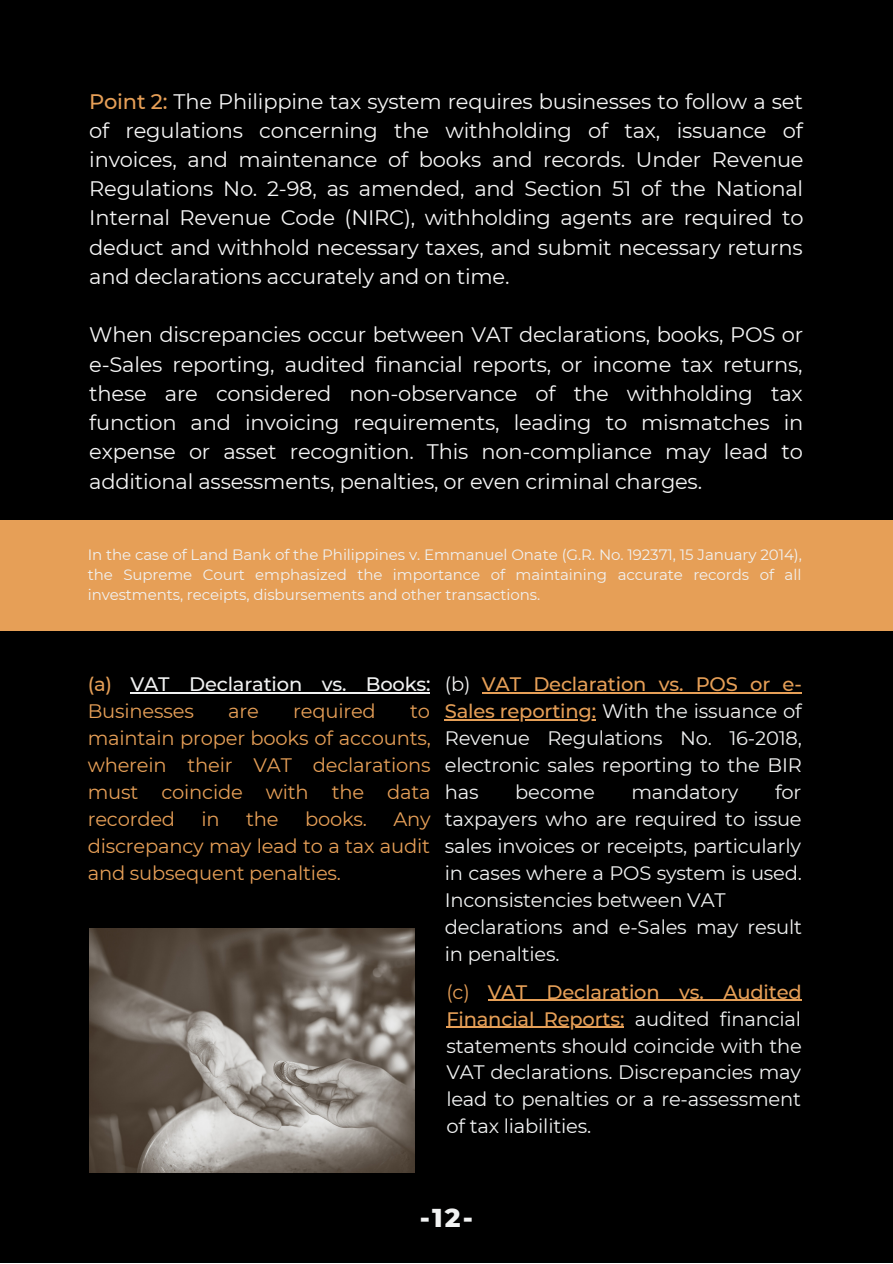
<style>
.page{position:relative;width:893px;height:1264px;background:#fff}
.page>*{position:absolute;margin:0;border:0;box-sizing:border-box;transform-origin:0 0}
.t1{font:800 26.4px "Montserrat";color:#f1f2f2}
.t2{font:21px/29.2px "Montserrat";letter-spacing:-.01em;color:#f6f6f6;text-align:justify}
.t3{font:19.5px/27px "Montserrat";letter-spacing:-.01em;color:#f1f2f2;text-align:justify}
.t4{font:19.5px/27px "Montserrat";letter-spacing:-.01em;color:#e69f57;text-align:justify}
.t5{font:500 19.5px/27px "Montserrat";letter-spacing:-.01em;color:#f1f2f2}
.t6{font:15px/20.2px "Montserrat";letter-spacing:-.005em;color:#f1f2f2;text-align:justify}
.s1{font-weight:500;color:#e69f57}
.s2{color:#e69f57}
.s3{font-weight:400;color:#e69f57}
</style>
<div class="page">
<div style="left:0;top:0;width:892px;height:1262px;background:#000"></div>
<div style="left:0;top:520px;width:892px;height:111px;background:#e69f57"></div>
<img style="left:89px;top:928px;width:325px;height:244px">
<hr style="left:130px;top:692px;width:300px;height:1px;background:#f1f2f2">
<hr style="left:482px;top:692px;width:319px;height:1px;background:#e69f57">
<hr style="left:445px;top:719px;width:151px;height:1px;background:#e69f57">
<hr style="left:488px;top:999px;width:313px;height:1px;background:#e69f57">
<hr style="left:446px;top:1026px;width:178px;height:1px;background:#e69f57">
<p class="t2" style="left:89px;top:86px;width:715px"><span class="s1">Point 2:</span> The Philippine tax system requires businesses to follow a set of regulations concerning the withholding of tax, issuance of invoices, and maintenance of books and records. Under Revenue Regulations No. 2-98, as amended, and Section 51 of the National Internal Revenue Code (NIRC), withholding agents are required to deduct and withhold necessary taxes, and submit necessary returns and declarations accurately and on time.</p>
<p class="t2" style="left:89px;top:320px;width:715px">When discrepancies occur between VAT declarations, books, POS or e-Sales reporting, audited financial reports, or income tax returns, these are considered non-observance of the withholding tax function and invoicing requirements, leading to mismatches in expense or asset recognition. This non-compliance may lead to additional assessments, penalties, or even criminal charges.</p>
<p class="t6" style="left:88px;top:544px;width:715px">In the case of Land Bank of the Philippines v. Emmanuel Onate (G.R. No. 192371, 15 January 2014), the Supreme Court emphasized the importance of maintaining accurate records of all investments, receipts, disbursements and other transactions.</p>
<p class="t5" style="left:88px;top:670px;width:344px"><span class="s2">(a)</span> VAT Declaration vs. Books:<br><span class="s3">Businesses</span></p>
<p class="t4" style="left:228px;top:697px;width:32px">are</p>
<p class="t4" style="left:293px;top:697px;width:84px">required</p>
<p class="t4" style="left:88px;top:697px;width:344px;text-indent:322px">to maintain proper books of accounts, wherein their VAT declarations must coincide with the data recorded</p>
<p class="t4" style="left:201px;top:805px;width:20px">in</p>
<p class="t4" style="left:246px;top:805px;width:34px">the</p>
<p class="t4" style="left:305px;top:805px;width:64px">books.</p>
<p class="t4" style="left:88px;top:805px;width:344px;text-indent:305px">Any discrepancy may lead to a tax audit and subsequent penalties.</p>
<p class="t3" style="left:445px;top:670px;width:358px">(b) <span class="s1">VAT Declaration vs. POS or e-Sales reporting:</span> With the issuance of Revenue Regulations No. 16-2018, electronic sales reporting to the BIR has</p>
<p class="t3" style="left:445px;top:778px;width:358px;text-indent:330px">for taxpayers who are required to issue sales invoices or receipts, particularly in cases where a POS system is used.<br>Inconsistencies between VAT</p>
<p class="t3" style="left:445px;top:913px;width:358px">declarations and e-Sales may result in penalties.</p>
<p class="t3" style="left:446px;top:978px;width:357px"><span class="s2">(c)</span> <span class="s1">VAT Declaration vs. Audited Financial Reports:</span> audited financial statements should coincide with the VAT declarations. Discrepancies may lead to penalties or a re-assessment of tax liabilities.</p>
<p class="t3" style="left:515px;top:778px;width:81px">become</p>
<p class="t3" style="left:631px;top:778px;width:108px">mandatory</p>
<p class="t1" style="left:419px;top:1201px;width:55px">-12-</p>
</div>
